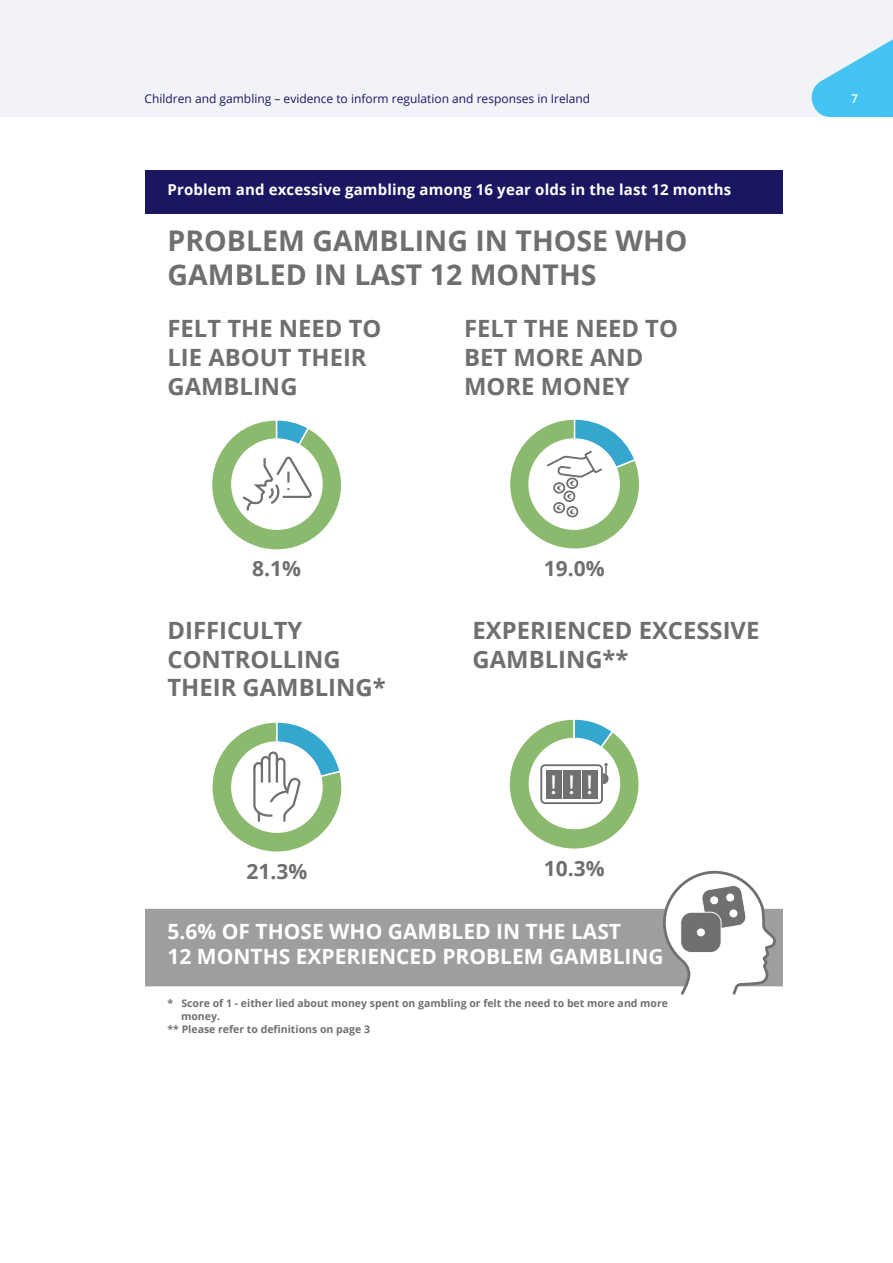
<style>
.page{position:relative;width:893px;height:1263px;background:#fff}
.page>*{position:absolute;margin:0;border:0;box-sizing:border-box;transform-origin:0 0}
.t1{font:700 28.5px/34.2px "Open Sans";color:#706f6f}
.t2{font:27.45px "Myriad Pro";color:#fff}
.t3{font:700 23.85px/28.5px "Open Sans";color:#706f6f}
.t4{font:700 21px/25.2px "Open Sans";color:#fff}
.t5{font:700 21px "Open Sans";color:#706f6f}
.t6{font:700 15px "Open Sans";letter-spacing:.01em;color:#fff}
.t7{font:12px "Open Sans";color:#1b1661}
.t8{font:600 12px "Open Sans";color:#fff}
.t9{font:700 10.5px "Open Sans";color:#70706f}
</style>
<div class="page">
<div style="left:0;top:0;width:893px;height:117px;background:#f2f3f9"></div>
<svg style="left:811px;top:39px;width:82px;height:78px"></svg>
<div style="left:145px;top:908px;width:637px;height:79px;background:#9d9e9d"></div>
<div style="left:145px;top:170px;width:637px;height:43px;background:#1b1661"></div>
<svg style="left:510px;top:419px;width:129px;height:130px"></svg>
<svg style="left:212px;top:420px;width:129px;height:130px"></svg>
<svg style="left:212px;top:722px;width:130px;height:130px"></svg>
<svg style="left:509px;top:719px;width:130px;height:130px"></svg>
<svg style="left:661px;top:870px;width:117px;height:125px"></svg>
<div style="left:729px;top:908px;width:9px;height:10px;background:#fff;border-radius:4px"></div>
<div style="left:728px;top:908px;width:10px;height:10px;border:1px solid #707070;border-radius:4px"></div>
<div style="left:709px;top:895px;width:10px;height:10px;background:#fff;border-radius:4px"></div>
<div style="left:709px;top:895px;width:10px;height:10px;border:1px solid #707070;border-radius:4px"></div>
<div style="left:681px;top:912px;width:40px;height:40px;background:#707070;border-radius:11px"></div>
<div style="left:681px;top:912px;width:40px;height:41px;border:1px solid #fff;border-radius:11px"></div>
<div style="left:696px;top:928px;width:9px;height:9px;background:#fff;border-radius:50%"></div>
<div style="left:696px;top:928px;width:9px;height:9px;border:1px solid #707070;border-radius:50%"></div>
<div style="left:725px;top:893px;width:10px;height:9px;background:#fff;border-radius:4px"></div>
<div style="left:725px;top:892px;width:10px;height:10px;border:1px solid #707070;border-radius:4px"></div>
<p class="t7" style="left:145px;top:90px;width:447px">Children and gambling – evidence to inform regulation and responses in Ireland</p>
<p class="t8" style="left:851px;top:91px;width:8px">7</p>
<p class="t6" style="left:168px;top:179px;width:565px">Problem and excessive gambling among 16 year olds in the last 12 months</p>
<p class="t1" style="left:168px;top:223px;width:522px">PROBLEM GAMBLING IN THOSE WHO<br>GAMBLED IN LAST 12 MONTHS</p>
<p class="t3" style="left:168px;top:314px;width:215px">FELT THE NEED TO<br>LIE ABOUT THEIR<br>GAMBLING</p>
<p class="t3" style="left:464px;top:314px;width:215px">FELT THE NEED TO<br>BET MORE AND<br>MORE MONEY</p>
<p class="t5" style="left:252px;top:554px;width:50px">8.1%</p>
<p class="t5" style="left:544px;top:554px;width:62px">19.0%</p>
<p class="t3" style="left:168px;top:616px;width:220px">DIFFICULTY<br>CONTROLLING<br>THEIR GAMBLING*</p>
<p class="t5" style="left:246px;top:857px;width:62px">21.3%</p>
<p class="t3" style="left:473px;top:616px;width:288px">EXPERIENCED EXCESSIVE<br>GAMBLING**</p>
<p class="t2" style="left:550px;top:768px;width:44px">!!!</p>
<p class="t5" style="left:544px;top:853px;width:62px">10.3%</p>
<p class="t4" style="left:168px;top:918px;width:498px">5.6% OF THOSE WHO GAMBLED IN THE LAST<br>12 MONTHS EXPERIENCED PROBLEM GAMBLING</p>
<p class="t9" style="left:168px;top:996px;width:502px">* Score of 1 - either lied about money spent on gambling or felt the need to bet more and more</p>
<p class="t9" style="left:181px;top:1009px;width:40px">money.</p>
<p class="t9" style="left:168px;top:1021px;width:204px">** Please refer to definitions on page 3</p>
</div>
